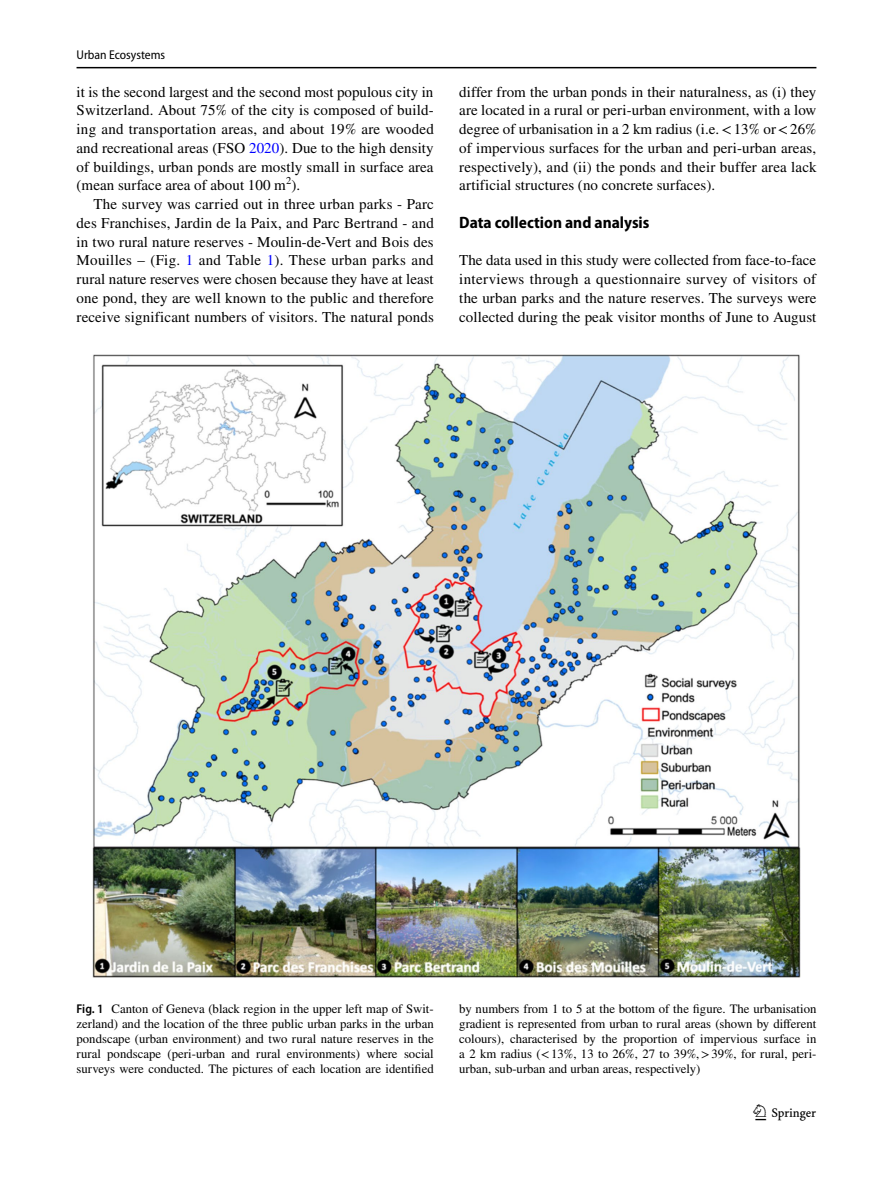
<style>
.page{position:relative;width:893px;height:1187px;background:#fff}
.page>*{position:absolute;margin:0;border:0;box-sizing:border-box;transform-origin:0 0}
.t1{font:22.5px "Springnew Regular 3";color:#000}
.t2{font:700 semi-condensed 16.5px "Myriad Pro";color:#000}
.t3{font:15px/18.8px "STIX";letter-spacing:.005em;color:#000;text-align:justify}
.t4{font:12.75px/15px "STIX";color:#000;text-align:justify}
.t5{font:semi-condensed 12.75px "Myriad Pro";color:#000}
.s1{color:#00f}
.s2{font-family:"Myriad Pro";font-weight:600;font-stretch:semi-condensed}
</style>
<div class="page">
<hr style="left:77px;top:67px;width:739px;height:1px;background:#000">
<img style="left:92px;top:355px;width:709px;height:622px">
<p class="t5" style="left:77px;top:48px;width:90px">Urban Ecosystems</p>
<p class="t3" style="left:77px;top:83px;width:359px">it is the second largest and the second most populous city in Switzerland. About 75% of the city is composed of build&shy;ing and transportation areas, and about 19% are wooded and recreational areas (FSO <span class="s1">2020</span>). Due to the high density of buildings, urban ponds are mostly small in surface area (mean surface area of about 100 m<sup>2</sup>).</p>
<p class="t3" style="left:77px;top:196px;width:359px;text-indent:17px">The survey was carried out in three urban parks - Parc des Franchises, Jardin de la Paix, and Parc Bertrand - and in two rural nature reserves - Moulin-de-Vert and Bois des Mouilles – (Fig. <span class="s1">1</span> and Table <span class="s1">1</span>). These urban parks and rural nature reserves were chosen because they have at least one pond, they are well known to the public and therefore receive significant numbers of visitors. The natural ponds</p>
<p class="t3" style="left:459px;top:83px;width:359px">differ from the urban ponds in their naturalness, as (i) they are located in a rural or peri-urban environment, with a low degree of urbanisation in a 2 km radius (i.e.&lt;13% or&lt;26% of impervious surfaces for the urban and peri-urban areas, respectively), and (ii) the ponds and their buffer area lack artificial structures (no concrete surfaces).</p>
<p class="t2" style="left:459px;top:213px;width:192px">Data collection and analysis</p>
<p class="t3" style="left:459px;top:252px;width:359px">The data used in this study were collected from face-to-face interviews through a questionnaire survey of visitors of the urban parks and the nature reserves. The surveys were collected during the peak visitor months of June to August</p>
<p class="t4" style="left:77px;top:1001px;width:359px"><span class="s2">Fig. 1</span> Canton of Geneva (black region in the upper left map of Swit&shy;zerland) and the location of the three public urban parks in the urban pondscape (urban environment) and two rural nature reserves in the rural pondscape (peri-urban and rural environments) where social surveys were conducted. The pictures of each location are identified</p>
<p class="t4" style="left:459px;top:1001px;width:359px">by numbers from 1 to 5 at the bottom of the figure. The urbanisation gradient is represented from urban to rural areas (shown by different colours), characterised by the proportion of impervious surface in a 2 km radius (&lt;13%, 13 to 26%, 27 to 39%,&gt;39%, for rural, peri&shy;urban, sub-urban and urban areas, respectively)</p>
<h1 class="t1" style="left:755px;top:1104px;width:62px">1 3</h1>
</div>
